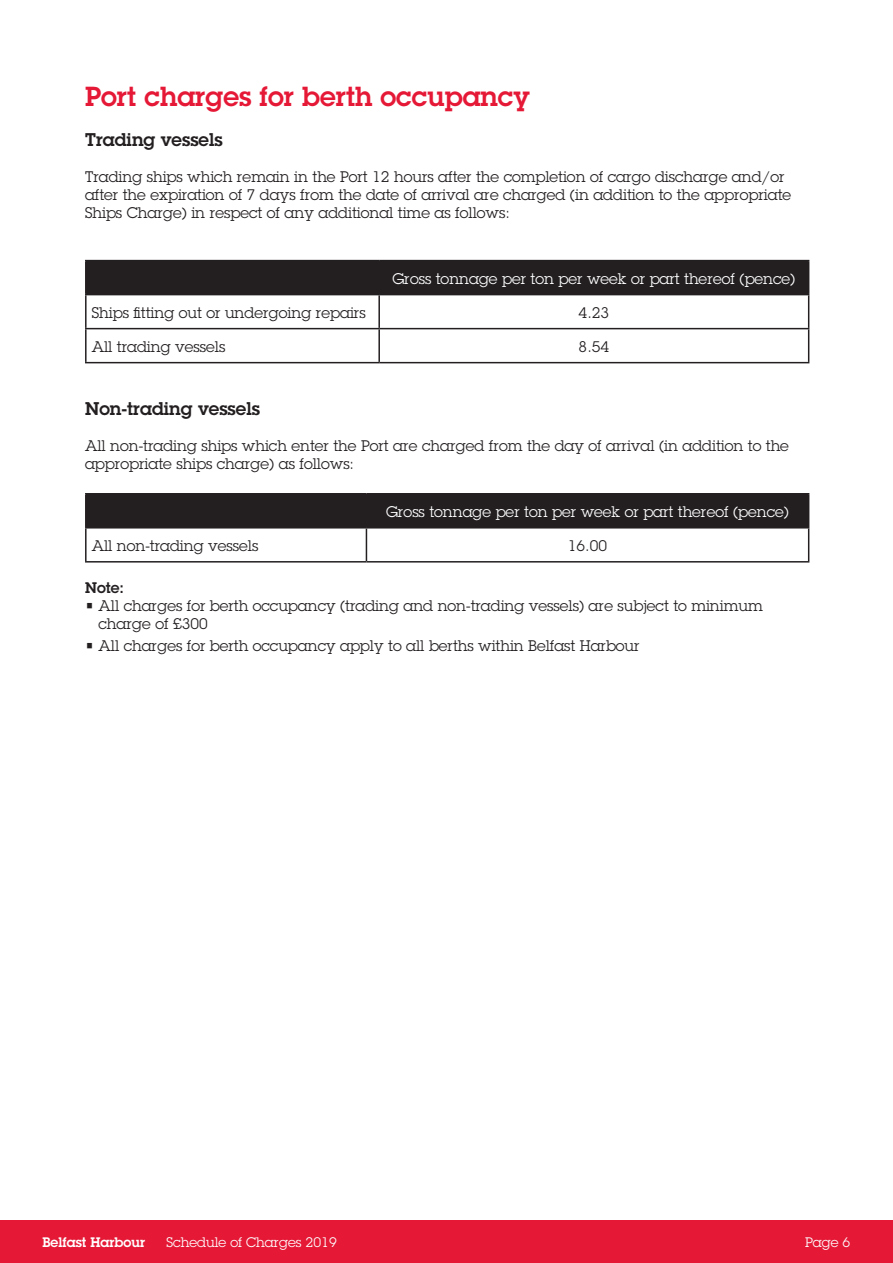
<style>
.page{position:relative;width:893px;height:1263px;background:#fff}
.page>*{position:absolute;margin:0;border:0;box-sizing:border-box;transform-origin:0 0}
.t1{font:600 27px "Lubalin Graph Std";color:#e51836}
.t2{font:600 18px "Lubalin Graph Std";color:#231f20}
.t3{font:15px/18px "Lubalin Graph Std";color:#231f20}
.t4{font:15px "Lubalin Graph Std";color:#fff}
.t5{font:600 15px "Lubalin Graph Std";color:#231f20}
.t6{font:13.5px "Lubalin Graph Std";color:#fff}
.t7{font:600 13.5px "Lubalin Graph Std";color:#fff}
</style>
<div class="page">
<div style="left:0;top:1220px;width:893px;height:43px;background:#e51836"></div>
<div style="left:87px;top:261px;width:721px;height:33px;background:#231f20"></div>
<hr style="left:85px;top:260px;width:294px;height:1px;background:#231f20">
<hr style="left:85px;top:261px;width:2px;height:33px;background:#231f20">
<hr style="left:379px;top:260px;width:430px;height:1px;background:#231f20">
<hr style="left:378px;top:261px;width:2px;height:33px;background:#231f20">
<hr style="left:808px;top:261px;width:1px;height:33px;background:#231f20">
<hr style="left:85px;top:294px;width:294px;height:1px;background:#231f20">
<hr style="left:85px;top:295px;width:2px;height:33px;background:#231f20">
<hr style="left:379px;top:294px;width:430px;height:1px;background:#231f20">
<hr style="left:378px;top:295px;width:2px;height:33px;background:#231f20">
<hr style="left:808px;top:295px;width:1px;height:33px;background:#231f20">
<hr style="left:85px;top:328px;width:294px;height:1px;background:#231f20">
<hr style="left:85px;top:329px;width:2px;height:33px;background:#231f20">
<hr style="left:379px;top:328px;width:430px;height:1px;background:#231f20">
<hr style="left:378px;top:329px;width:2px;height:33px;background:#231f20">
<hr style="left:808px;top:329px;width:1px;height:33px;background:#231f20">
<hr style="left:85px;top:362px;width:294px;height:1px;background:#231f20">
<hr style="left:379px;top:362px;width:430px;height:1px;background:#231f20">
<div style="left:87px;top:494px;width:721px;height:33px;background:#231f20"></div>
<hr style="left:85px;top:493px;width:281px;height:1px;background:#231f20">
<hr style="left:85px;top:494px;width:2px;height:33px;background:#231f20">
<hr style="left:366px;top:493px;width:443px;height:1px;background:#231f20">
<hr style="left:366px;top:494px;width:1px;height:33px;background:#231f20">
<hr style="left:808px;top:494px;width:1px;height:33px;background:#231f20">
<hr style="left:85px;top:527px;width:281px;height:1px;background:#231f20">
<hr style="left:85px;top:528px;width:2px;height:33px;background:#231f20">
<hr style="left:366px;top:527px;width:443px;height:1px;background:#231f20">
<hr style="left:366px;top:528px;width:1px;height:33px;background:#231f20">
<hr style="left:808px;top:528px;width:1px;height:33px;background:#231f20">
<hr style="left:85px;top:561px;width:281px;height:1px;background:#231f20">
<hr style="left:366px;top:561px;width:443px;height:1px;background:#231f20">
<h1 class="t1" style="left:85px;top:79px;width:446px">Port charges for berth occupancy</h1>
<p class="t2" style="left:85px;top:128px;width:139px">Trading vessels</p>
<p class="t3" style="left:85px;top:167px;width:708px">Trading ships which remain in the Port 12 hours after the completion of cargo discharge and/or after the expiration of 7 days from the date of arrival are charged (in addition to the appropriate<br>Ships Charge) in respect of any additional time as follows:</p>
<p class="t4" style="left:392px;top:269px;width:404px">Gross tonnage per ton per week or part thereof (pence)</p>
<p class="t3" style="left:92px;top:303px;width:275px">Ships fitting out or undergoing repairs</p>
<p class="t3" style="left:579px;top:303px;width:32px">4.23</p>
<p class="t3" style="left:92px;top:337px;width:135px">All trading vessels</p>
<p class="t3" style="left:579px;top:337px;width:32px">8.54</p>
<p class="t2" style="left:85px;top:397px;width:176px">Non-trading vessels</p>
<p class="t3" style="left:85px;top:436px;width:705px">All non-trading ships which enter the Port are charged from the day of arrival (in addition to the appropriate ships charge) as follows:</p>
<p class="t4" style="left:386px;top:502px;width:404px">Gross tonnage per ton per week or part thereof (pence)</p>
<p class="t3" style="left:92px;top:536px;width:168px">All non-trading vessels</p>
<p class="t3" style="left:568px;top:536px;width:41px">16.00</p>
<p class="t5" style="left:85px;top:577px;width:40px">Note:</p>
<p class="t3" style="left:99px;top:596px;width:666px;text-indent:-14px">• All charges for berth occupancy (trading and non-trading vessels) are subject to minimum charge of £300</p>
<p class="t3" style="left:85px;top:637px;width:556px">• All charges for berth occupancy apply to all berths within Belfast Harbour</p>
<p class="t7" style="left:43px;top:1233px;width:104px">Belfast Harbour</p>
<p class="t6" style="left:166px;top:1234px;width:172px">Schedule of Charges 2019</p>
<p class="t6" style="left:805px;top:1234px;width:47px">Page 6</p>
</div>
